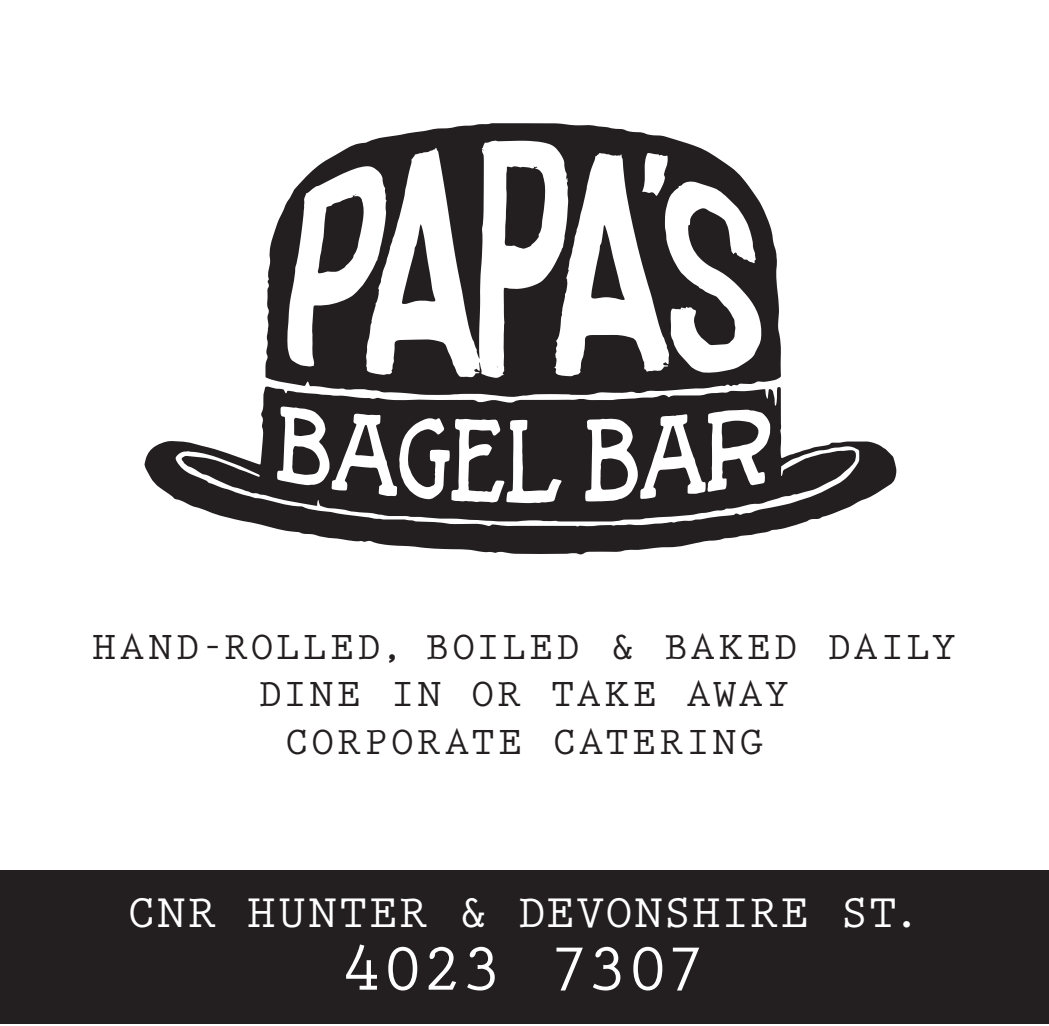
<style>
.page{position:relative;width:1049px;height:1026px;background:#fff}
.page>*{position:absolute;margin:0;border:0;box-sizing:border-box;transform-origin:0 0}
.t1{font:700 70px "Prestige Elite Std";letter-spacing:-.035em;color:#fff}
.t2{font:700 47.5px "Prestige Elite Std";letter-spacing:.025em;color:#fff}
.t3{font:700 40px/47.5px "Prestige Elite Std";letter-spacing:.065em;color:#231f20;text-align:center}
</style>
<div class="page">
<div style="left:0;top:870px;width:1049px;height:153px;background:#231f20"></div>
<svg style="left:144px;top:388px;width:753px;height:166px;fill:#231f20"></svg>
<svg style="left:265px;top:123px;width:516px;height:274px"></svg>
<svg style="left:722px;top:420px;width:36px;height:28px"></svg>
<svg style="left:600px;top:457px;width:28px;height:32px"></svg>
<svg style="left:601px;top:429px;width:22px;height:18px"></svg>
<svg style="left:292px;top:446px;width:28px;height:29px"></svg>
<svg style="left:294px;top:417px;width:22px;height:19px"></svg>
<svg style="left:663px;top:425px;width:19px;height:33px"></svg>
<svg style="left:355px;top:425px;width:19px;height:31px"></svg>
<svg style="left:402px;top:224px;width:34px;height:80px"></svg>
<svg style="left:505px;top:166px;width:40px;height:83px;background:#413e3f"></svg>
<svg style="left:591px;top:225px;width:34px;height:75px"></svg>
<svg style="left:318px;top:194px;width:46px;height:79px"></svg>
<p class="t3" style="left:92px;top:623px;width:865px">HAND-ROLLED, BOILED &amp; BAKED DAILY<br>DINE IN OR TAKE AWAY<br>CORPORATE CATERING</p>
<p class="t2" style="left:127px;top:886px;width:796px">CNR HUNTER &amp; DEVONSHIRE ST.</p>
<h1 class="t1" style="left:340px;top:930px;width:369px">4023 7307</h1>
</div>
